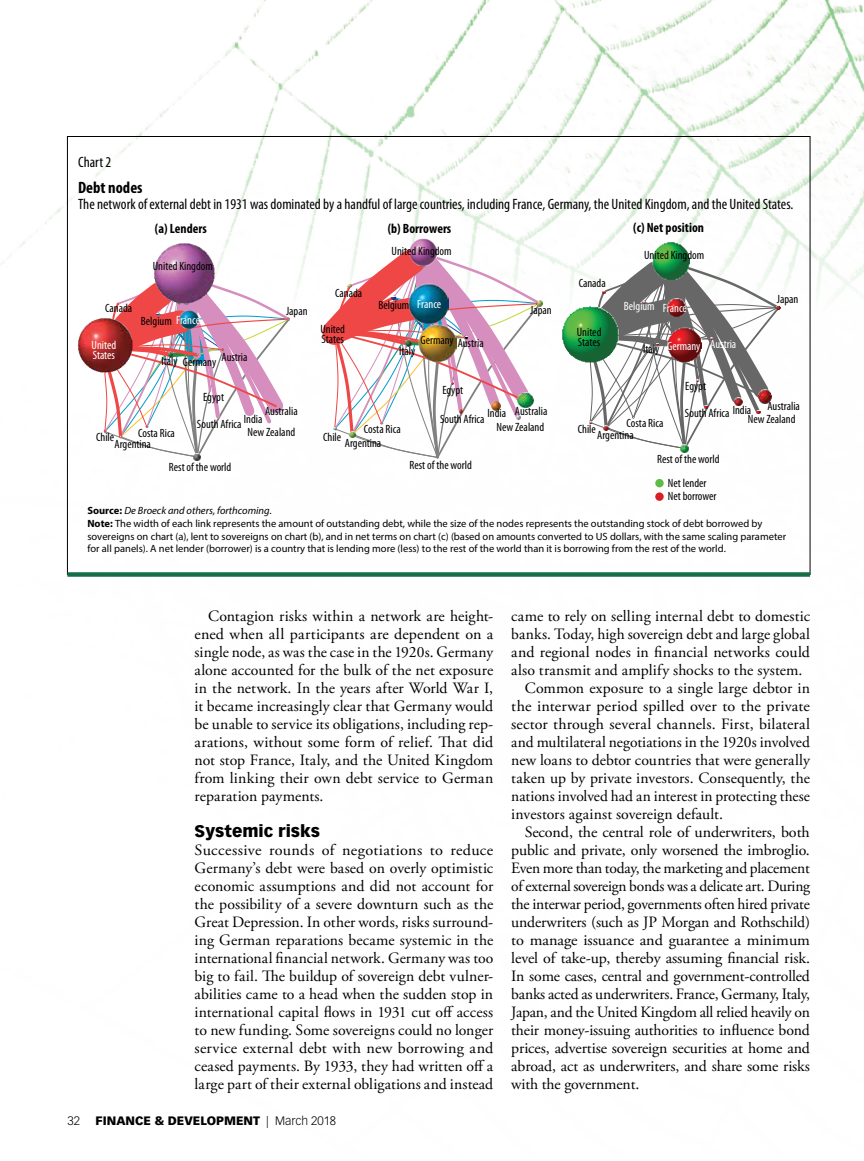
<style>
.page{position:relative;width:864px;height:1161px;background:#fff}
.page>*{position:absolute;margin:0;border:0;box-sizing:border-box;transform-origin:0 0}
.t1{font:900 16.5px "Vectora LT Std";letter-spacing:.005em;color:#000}
.t2{font:700 condensed 16.5px "Myriad Pro";color:#000}
.t3{font:15.75px/18px "Adobe Garamond Pro";letter-spacing:-.005em;color:#000;text-align:justify}
.t4{font:condensed 15px "Myriad Pro";color:#000}
.t5{font:700 condensed 13.5px "Myriad Pro";color:#000}
.t6{font:condensed 12px/10.4px "Myriad Pro";color:#000}
.t7{font:condensed 12px/10.4px "Myriad Pro";color:#fff}
.t8{font:900 12px "Vectora LT Std";color:#000}
.t9{font:300 12px "Vectora LT Std";color:#000}
.t10{font:10.5px/12.6px "Myriad Pro";color:#000}
.s1{color:#fff}
.s2{font-weight:700}
.s3{font-style:italic}
.s4{font-weight:300}
</style>
<div class="page">
<img style="left:0;top:0;width:864px;height:577px">
<div style="left:67px;top:572px;width:743px;height:5px;background:#146f49"></div>
<svg style="left:90px;top:0;width:453px;height:577px"></svg>
<img style="left:153px;top:243px;width:61px;height:60px">
<img style="left:77px;top:318px;width:56px;height:55px">
<img style="left:562px;top:306px;width:14px;height:57px">
<svg style="left:576px;top:0;width:205px;height:465px"></svg>
<div style="left:655px;top:479px;width:9px;height:8px;background:#60bb46;border-radius:50%"></div>
<div style="left:655px;top:492px;width:9px;height:9px;background:#d91f26;border-radius:50%"></div>
<p class="t4" style="left:78px;top:154px;width:35px">Chart 2</p>
<p class="t2" style="left:78px;top:178px;width:66px">Debt nodes</p>
<p class="t4" style="left:78px;top:196px;width:717px">The network of external debt in 1931 was dominated by a handful of large countries, including France, Germany, the United Kingdom, and the United States.</p>
<p class="t5" style="left:155px;top:221px;width:53px">(a) Lenders</p>
<p class="t5" style="left:388px;top:221px;width:65px">(b) Borrowers</p>
<p class="t5" style="left:633px;top:220px;width:72px">(c) Net position</p>
<p class="t6" style="left:153px;top:261px;width:62px">United Kingdom</p>
<p class="t6" style="left:392px;top:246px;width:62px">United Kingdom</p>
<p class="t6" style="left:644px;top:250px;width:62px">United Kingdom</p>
<p class="t6" style="left:335px;top:288px;width:29px">Canada</p>
<p class="t6" style="left:579px;top:279px;width:29px">Canada</p>
<p class="t6" style="left:105px;top:303px;width:29px">Canada</p>
<p class="t7" style="left:92px;top:338px;width:26px">United<br>States</p>
<p class="t7" style="left:92px;top:340px;width:26px">United<br>States</p>
<p class="t6" style="left:141px;top:316px;width:61px">Belgium <span class="s1">France</span></p>
<p class="t6" style="left:222px;top:352px;width:28px">Austria</p>
<p class="t6" style="left:161px;top:357px;width:56px">Italy Germany</p>
<p class="t6" style="left:286px;top:307px;width:23px">Japan</p>
<p class="t7" style="left:417px;top:299px;width:26px">France</p>
<p class="t6" style="left:420px;top:335px;width:35px">Germany</p>
<p class="t6" style="left:378px;top:300px;width:32px">Belgium</p>
<p class="t6" style="left:530px;top:305px;width:23px">Japan</p>
<p class="t6" style="left:320px;top:324px;width:26px">United<br>States</p>
<p class="t6" style="left:577px;top:327px;width:26px">United<br>States</p>
<p class="t6" style="left:458px;top:338px;width:28px">Austria</p>
<p class="t6" style="left:399px;top:346px;width:18px">Italy</p>
<p class="t7" style="left:624px;top:302px;width:32px">Belgium</p>
<p class="t7" style="left:663px;top:303px;width:26px">France</p>
<p class="t6" style="left:643px;top:344px;width:18px">Italy</p>
<p class="t7" style="left:667px;top:340px;width:71px">Germany Austria</p>
<p class="t6" style="left:777px;top:294px;width:23px">Japan</p>
<p class="t6" style="left:203px;top:392px;width:22px">Egypt</p>
<p class="t6" style="left:138px;top:428px;width:38px">Costa Rica</p>
<p class="t6" style="left:96px;top:432px;width:20px">Chile</p>
<p class="t6" style="left:115px;top:439px;width:38px">Argentina</p>
<p class="t6" style="left:265px;top:406px;width:34px">Australia</p>
<p class="t6" style="left:244px;top:415px;width:20px">India</p>
<p class="t6" style="left:197px;top:419px;width:46px">South Africa</p>
<p class="t6" style="left:248px;top:427px;width:49px">New Zealand</p>
<p class="t6" style="left:364px;top:424px;width:38px">Costa Rica</p>
<p class="t6" style="left:323px;top:432px;width:20px">Chile</p>
<p class="t6" style="left:345px;top:438px;width:38px">Argentina</p>
<p class="t6" style="left:442px;top:385px;width:22px">Egypt</p>
<p class="t6" style="left:685px;top:381px;width:22px">Egypt</p>
<p class="t6" style="left:515px;top:406px;width:34px">Australia</p>
<p class="t6" style="left:487px;top:409px;width:20px">India</p>
<p class="t6" style="left:440px;top:414px;width:46px">South Africa</p>
<p class="t6" style="left:497px;top:422px;width:49px">New Zealand</p>
<p class="t6" style="left:627px;top:418px;width:38px">Costa Rica</p>
<p class="t6" style="left:578px;top:424px;width:20px">Chile</p>
<p class="t6" style="left:597px;top:430px;width:38px">Argentina</p>
<p class="t6" style="left:767px;top:401px;width:34px">Australia</p>
<p class="t6" style="left:733px;top:405px;width:20px">India</p>
<p class="t6" style="left:685px;top:408px;width:46px">South Africa</p>
<p class="t6" style="left:748px;top:415px;width:49px">New Zealand</p>
<p class="t6" style="left:169px;top:462px;width:64px">Rest of the world</p>
<p class="t6" style="left:410px;top:460px;width:64px">Rest of the world</p>
<p class="t6" style="left:657px;top:454px;width:64px">Rest of the world</p>
<p class="t6" style="left:668px;top:477px;width:50px;line-height:13px">Net lender<br>Net borrower</p>
<p class="t10" style="left:87px;top:504px;width:700px"><span class="s2">Source:</span> <span class="s3">De Broeck and others, forthcoming.<br></span><span class="s2">Note:</span> The width of each link represents the amount of outstanding debt, while the size of the nodes represents the outstanding stock of debt borrowed by sovereigns on chart (a), lent to sovereigns on chart (b), and in net terms on chart (c) (based on amounts converted to US dollars, with the same scaling parameter for all panels). A net lender (borrower) is a country that is lending more (less) to the rest of the world than it is borrowing from the rest of the world.</p>
<p class="t3" style="left:195px;top:608px;width:300px;text-indent:14px">Contagion risks within a network are height&shy;ened when all participants are dependent on a single node, as was the case in the 1920s. Germany alone accounted for the bulk of the net exposure in the network. In the years after World War I, it became increasingly clear that Germany would be unable to service its obligations, including rep&shy;arations, without some form of relief. That did not stop France, Italy, and the United Kingdom from linking their own debt service to German reparation payments.</p>
<p class="t1" style="left:195px;top:821px;width:127px">Systemic risks</p>
<p class="t3" style="left:195px;top:842px;width:300px">Successive rounds of negotiations to reduce Germany’s debt were based on overly optimistic economic assumptions and did not account for the possibility of a severe downturn such as the Great Depression. In other words, risks surround&shy;ing German reparations became systemic in the international financial network. Germany was too big to fail. The buildup of sovereign debt vulner&shy;abilities came to a head when the sudden stop in international capital flows in 1931 cut off access to new funding. Some sovereigns could no longer service external debt with new borrowing and ceased payments. By 1933, they had written off a large part of their external obligations and instead</p>
<p class="t9" style="left:68px;top:1114px;width:14px">32</p>
<p class="t8" style="left:96px;top:1113px;width:242px">FINANCE &amp; DEVELOPMENT <span class="s4">| March 2018</span></p>
<p class="t3" style="left:511px;top:608px;width:300px">came to rely on selling internal debt to domestic</p>
<p class="t3" style="left:511px;top:626px;width:300px">banks. Today, high sovereign debt and large global</p>
<p class="t3" style="left:511px;top:644px;width:300px">and regional nodes in financial networks could</p>
<p class="t3" style="left:511px;top:662px;width:293px">also transmit and amplify shocks to the system.</p>
<p class="t3" style="left:525px;top:680px;width:287px">Common exposure to a single large debtor in</p>
<p class="t3" style="left:511px;top:698px;width:300px">the interwar period spilled over to the private</p>
<p class="t3" style="left:511px;top:716px;width:300px">sector through several channels. First, bilateral</p>
<p class="t3" style="left:511px;top:734px;width:300px">and multilateral negotiations in the 1920s involved</p>
<p class="t3" style="left:511px;top:752px;width:300px">new loans to debtor countries that were generally</p>
<p class="t3" style="left:511px;top:770px;width:300px">taken up by private investors. Consequently, the</p>
<p class="t3" style="left:511px;top:788px;width:300px">nations involved had an interest in protecting these</p>
<p class="t3" style="left:511px;top:806px;width:213px">investors against sovereign default.</p>
<p class="t3" style="left:525px;top:824px;width:286px">Second, the central role of underwriters, both</p>
<p class="t3" style="left:511px;top:842px;width:300px">public and private, only worsened the imbroglio.</p>
<p class="t3" style="left:511px;top:860px;width:300px">Even more than today, the marketing and placement</p>
<p class="t3" style="left:511px;top:878px;width:300px">of external sovereign bonds was a delicate art. During</p>
<p class="t3" style="left:511px;top:896px;width:300px">the interwar period, governments often hired private</p>
<p class="t3" style="left:511px;top:914px;width:300px">underwriters (such as JP Morgan and Rothschild)</p>
<p class="t3" style="left:511px;top:932px;width:300px">to manage issuance and guarantee a minimum</p>
<p class="t3" style="left:511px;top:950px;width:300px">level of take-up, thereby assuming financial risk.</p>
<p class="t3" style="left:511px;top:968px;width:300px">In some cases, central and government-controlled</p>
<p class="t3" style="left:511px;top:986px;width:300px">banks acted as underwriters. France, Germany, Italy,</p>
<p class="t3" style="left:511px;top:1004px;width:300px">Japan, and the United Kingdom all relied heavily on</p>
<p class="t3" style="left:511px;top:1022px;width:300px">their money-issuing authorities to influence bond</p>
<p class="t3" style="left:511px;top:1040px;width:300px">prices, advertise sovereign securities at home and</p>
<p class="t3" style="left:511px;top:1058px;width:300px">abroad, act as underwriters, and share some risks</p>
<p class="t3" style="left:511px;top:1076px;width:130px">with the government.</p>
</div>
